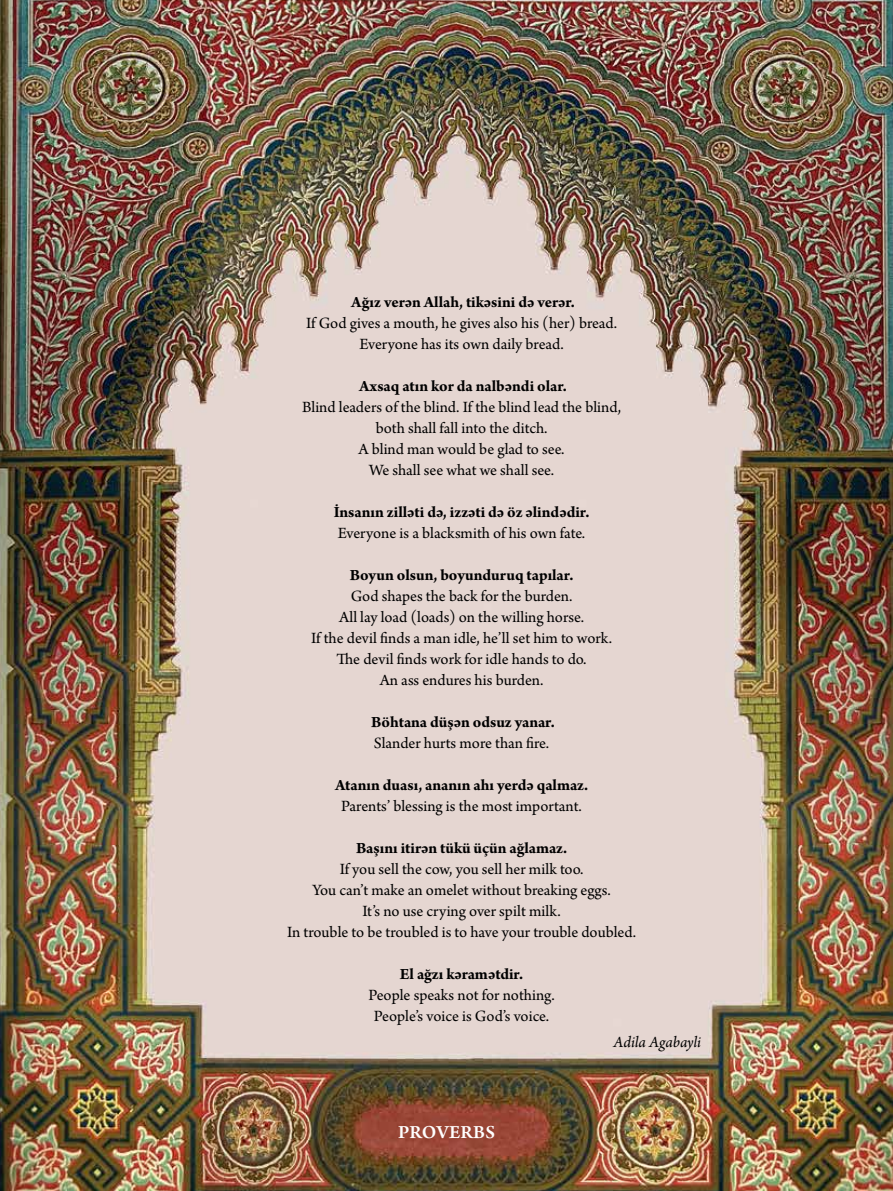
<style>
.page{position:relative;width:893px;height:1191px;background:#fff}
.page>*{position:absolute;margin:0;border:0;box-sizing:border-box;transform-origin:0 0}
.t1{font:600 19.5px "Arno Pro";letter-spacing:.01em;color:#fff}
.t2{font:16.5px/21px "Arno Pro";color:#000;text-align:center}
.t3{font:700 16.5px "Arno Pro";color:#000}
.t4{font:italic 16.5px "Arno Pro";letter-spacing:-.005em;color:#000}
</style>
<div class="page">
<img style="left:0;top:0;width:893px;height:1191px">
<p class="t3" style="left:351px;top:292px;width:225px">Ağız verən Allah, tikəsini də verər.</p>
<p class="t2" style="left:306px;top:313px;width:313px">If God gives a mouth, he gives also his (her) bread.<br>Everyone has its own daily bread.</p>
<p class="t3" style="left:359px;top:376px;width:209px">Axsaq atın kor da nalbəndi olar.</p>
<p class="t2" style="left:302px;top:397px;width:320px">Blind leaders of the blind. If the blind lead the blind, both shall fall into the ditch.<br>A blind man would be glad to see.<br>We shall see what we shall see.</p>
<p class="t3" style="left:334px;top:502px;width:257px">İnsanın zilləti də, izzəti də öz əlindədir.</p>
<p class="t2" style="left:338px;top:523px;width:249px">Everyone is a blacksmith of his own fate.</p>
<p class="t3" style="left:350px;top:565px;width:225px">Boyun olsun, boyunduruq tapılar.</p>
<p class="t2" style="left:311px;top:586px;width:302px">God shapes the back for the burden.<br>All lay load (loads) on the willing horse.<br>If the devil finds a man idle, he’ll set him to work.<br>The devil finds work for idle hands to do.<br>An ass endures his burden.</p>
<p class="t3" style="left:371px;top:712px;width:185px">Böhtana düşən odsuz yanar.</p>
<p class="t2" style="left:374px;top:733px;width:177px">Slander hurts more than fire.</p>
<p class="t3" style="left:335px;top:775px;width:255px">Atanın duası, ananın ahı yerdə qalmaz.</p>
<p class="t2" style="left:341px;top:796px;width:242px">Parents’ blessing is the most important.</p>
<p class="t3" style="left:356px;top:838px;width:213px">Başını itirən tükü üçün ağlamaz.</p>
<p class="t2" style="left:287px;top:859px;width:350px">If you sell the cow, you sell her milk too.<br>You can’t make an omelet without breaking eggs.<br>It’s no use crying over spilt milk.<br>In trouble to be troubled is to have your trouble doubled.</p>
<p class="t3" style="left:400px;top:964px;width:125px">El ağzı kəramətdir.</p>
<p class="t2" style="left:368px;top:985px;width:188px">People speaks not for nothing.<br>People’s voice is God’s voice.</p>
<p class="t1" style="left:398px;top:1120px;width:98px">PROVERBS</p>
<p class="t4" style="left:613px;top:1032px;width:89px">Adila Agabayli</p>
</div>
